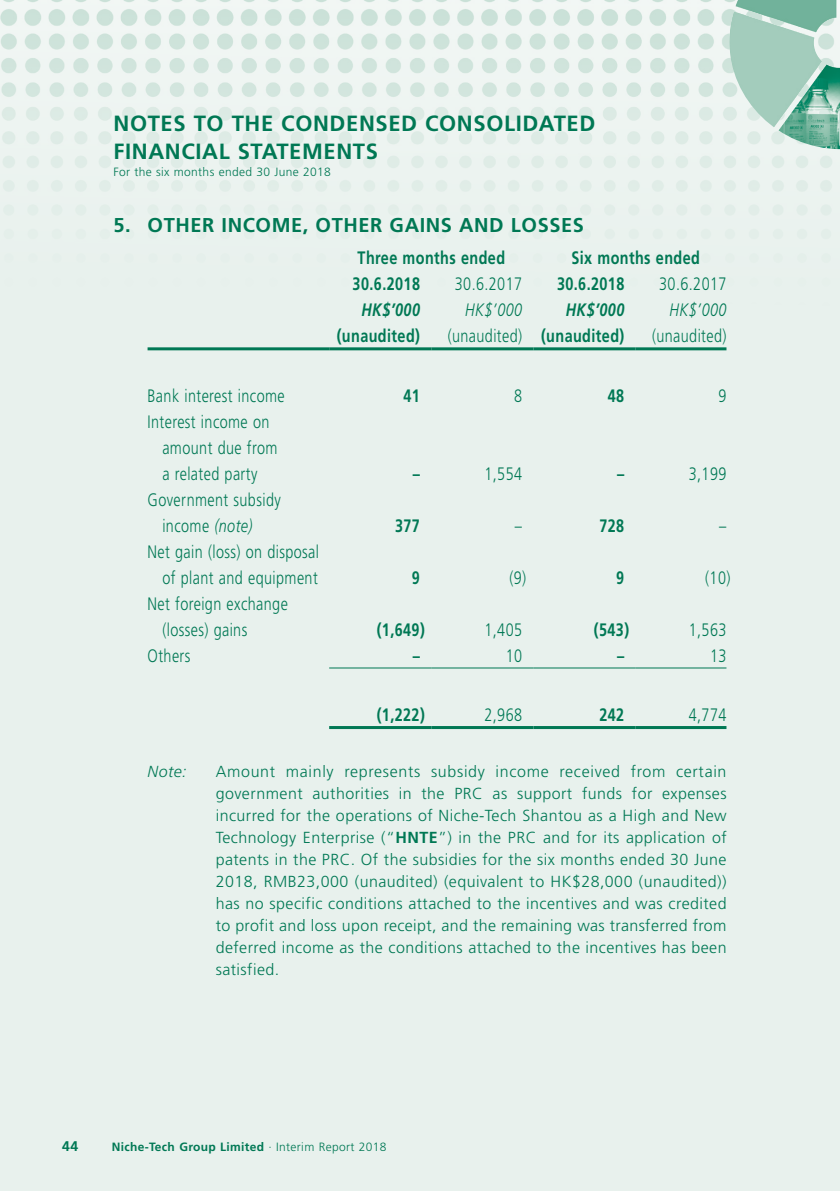
<style>
.page{position:relative;width:840px;height:1191px;background:#fff}
.page>*{position:absolute;margin:0;border:0;box-sizing:border-box;transform-origin:0 0}
.t1{font:700 22px/28px "Frutiger LT Std";letter-spacing:.03em;color:#007854}
.t2{font:700 20px "Frutiger LT Std";letter-spacing:.03em;color:#007854}
.t3{font:300 18px/26px "Frutiger LT Std";letter-spacing:.03em;color:#007854;scale:.8 1}
.t4{font:700 18px "Frutiger LT Std";letter-spacing:.03em;color:#007854;scale:.8 1}
.t5{font:italic 700 18px "Frutiger LT Std";letter-spacing:.03em;color:#007854;scale:.8 1}
.t6{font:italic 300 18px "Frutiger LT Std";letter-spacing:.03em;color:#007854;scale:.8 1}
.t7{font:300 16px/22px "Frutiger LT Std";letter-spacing:.03em;color:#007854;text-align:justify}
.t8{font:italic 300 16px "Frutiger LT Std";color:#007854}
.t9{font:700 14px "Frutiger LT Std";color:#007854}
.t10{font:700 12px "Frutiger LT Std";letter-spacing:.03em;color:#007854}
.t11{font:300 12px "Frutiger LT Std";letter-spacing:.03em;color:#007854}
.s1{font-weight:700}
.s2{font-style:italic}
.s3{font-weight:300}
</style>
<div class="page">
<div style="left:0;top:0;width:839px;height:1191px;background:#e8f1ed"></div>
<hr style="left:839px;top:0;width:1px;height:1191px;background:#e8f1ed">
<img style="left:0;top:0;width:839px;height:351px">
<img style="left:729px;top:0;width:110px;height:149px">
<hr style="left:147px;top:347px;width:182px;height:3px;background:#007854">
<hr style="left:329px;top:347px;width:102px;height:3px;background:#007854">
<hr style="left:431px;top:347px;width:102px;height:3px;background:#007854">
<hr style="left:533px;top:347px;width:102px;height:3px;background:#007854">
<hr style="left:635px;top:347px;width:91px;height:3px;background:#007854">
<hr style="left:329px;top:667px;width:102px;height:1px;background:#007854">
<hr style="left:431px;top:667px;width:102px;height:1px;background:#007854">
<hr style="left:533px;top:667px;width:102px;height:1px;background:#007854">
<hr style="left:635px;top:667px;width:91px;height:1px;background:#007854">
<hr style="left:329px;top:726px;width:102px;height:3px;background:#007854">
<hr style="left:431px;top:726px;width:102px;height:3px;background:#007854">
<hr style="left:533px;top:726px;width:102px;height:3px;background:#007854">
<hr style="left:635px;top:726px;width:91px;height:3px;background:#007854">
<h1 class="t1" style="left:113px;top:109px;width:483px">NOTES TO THE CONDENSED CONSOLIDATED<br>FINANCIAL STATEMENTS</h1>
<p class="t11" style="left:113px;top:165px;width:219px">For the six months ended 30 June 2018</p>
<p class="t2" style="left:113px;top:213px;width:471px">5. OTHER INCOME, OTHER GAINS AND LOSSES</p>
<p class="t4" style="left:357px;top:247px;width:186px">Three months ended</p>
<p class="t4" style="left:571px;top:247px;width:162px">Six months ended</p>
<p class="t4" style="left:352px;top:273px;width:86px">30.6.2018</p>
<p class="t3" style="left:454px;top:271px;width:86px">30.6.2017</p>
<p class="t4" style="left:556px;top:273px;width:86px">30.6.2018</p>
<p class="t3" style="left:658px;top:271px;width:86px">30.6.2017</p>
<p class="t5" style="left:361px;top:299px;width:75px">HK$’000</p>
<p class="t6" style="left:465px;top:299px;width:73px">HK$’000</p>
<p class="t5" style="left:565px;top:299px;width:75px">HK$’000</p>
<p class="t6" style="left:669px;top:299px;width:73px">HK$’000</p>
<p class="t4" style="left:336px;top:325px;width:106px">(unaudited)</p>
<p class="t3" style="left:447px;top:323px;width:222px">(unaudited) <span class="s1">(unaudited)</span></p>
<p class="t3" style="left:651px;top:323px;width:95px">(unaudited)</p>
<p class="t3" style="left:147px;top:383px;width:173px">Bank interest income</p>
<p class="t4" style="left:403px;top:385px;width:22px">41</p>
<p class="t3" style="left:514px;top:383px;width:12px">8</p>
<p class="t4" style="left:607px;top:385px;width:22px">48</p>
<p class="t3" style="left:718px;top:383px;width:12px">9</p>
<p class="t3" style="left:162px;top:409px;width:145px;text-indent:-15px">Interest income on amount due from a related party</p>
<p class="t4" style="left:412px;top:463px;width:10px">–</p>
<p class="t3" style="left:484px;top:461px;width:49px">1,554</p>
<p class="t4" style="left:616px;top:463px;width:10px">–</p>
<p class="t3" style="left:688px;top:461px;width:49px">3,199</p>
<p class="t3" style="left:162px;top:487px;width:149px;text-indent:-15px">Government subsidy income <span class="s2">(note)</span></p>
<p class="t3" style="left:147px;top:539px;width:216px;text-align:right">Net gain (loss) on disposal of plant and equipment</p>
<p class="t3" style="left:162px;top:591px;width:158px;text-indent:-15px">Net foreign exchange (losses) gains</p>
<p class="t4" style="left:395px;top:515px;width:33px">377</p>
<p class="t3" style="left:514px;top:513px;width:10px">–</p>
<p class="t4" style="left:599px;top:515px;width:33px">728</p>
<p class="t3" style="left:718px;top:513px;width:10px">–</p>
<p class="t4" style="left:412px;top:567px;width:12px">9</p>
<p class="t3" style="left:509px;top:565px;width:23px">(9)</p>
<p class="t4" style="left:616px;top:567px;width:12px">9</p>
<p class="t3" style="left:704px;top:565px;width:33px">(10)</p>
<p class="t4" style="left:376px;top:619px;width:62px">(1,649)</p>
<p class="t3" style="left:484px;top:617px;width:49px">1,405</p>
<p class="t4" style="left:593px;top:619px;width:46px">(543)</p>
<p class="t3" style="left:688px;top:617px;width:49px">1,563</p>
<p class="t3" style="left:147px;top:643px;width:55px">Others</p>
<p class="t4" style="left:412px;top:645px;width:10px">–</p>
<p class="t3" style="left:505px;top:643px;width:22px">10</p>
<p class="t4" style="left:616px;top:645px;width:10px">–</p>
<p class="t3" style="left:709px;top:643px;width:22px">13</p>
<p class="t4" style="left:376px;top:703px;width:62px">(1,222)</p>
<p class="t3" style="left:484px;top:701px;width:49px">2,968</p>
<p class="t4" style="left:599px;top:703px;width:33px">242</p>
<p class="t3" style="left:688px;top:701px;width:49px">4,774</p>
<p class="t8" style="left:147px;top:762px;width:41px">Note:</p>
<p class="t7" style="left:215px;top:760px;width:512px">Amount mainly represents subsidy income received from certain government authorities in the PRC as support funds for expenses incurred for the operations of Niche-Tech Shantou as a High and New Technology Enterprise (“<span class="s1">HNTE</span>”) in the PRC and for its application of patents in the PRC. Of the subsidies for the six months ended 30 June 2018, RMB23,000 (unaudited) (equivalent to HK$28,000 (unaudited)) has no specific conditions attached to the incentives and was credited to profit and loss upon receipt, and the remaining was transferred from deferred income as the conditions attached to the incentives has been satisfied.</p>
<p class="t9" style="left:62px;top:1138px;width:17px">44</p>
<p class="t10" style="left:112px;top:1139px;width:276px">Niche-Tech Group Limited <span class="s3">· Interim Report 2018</span></p>
</div>
